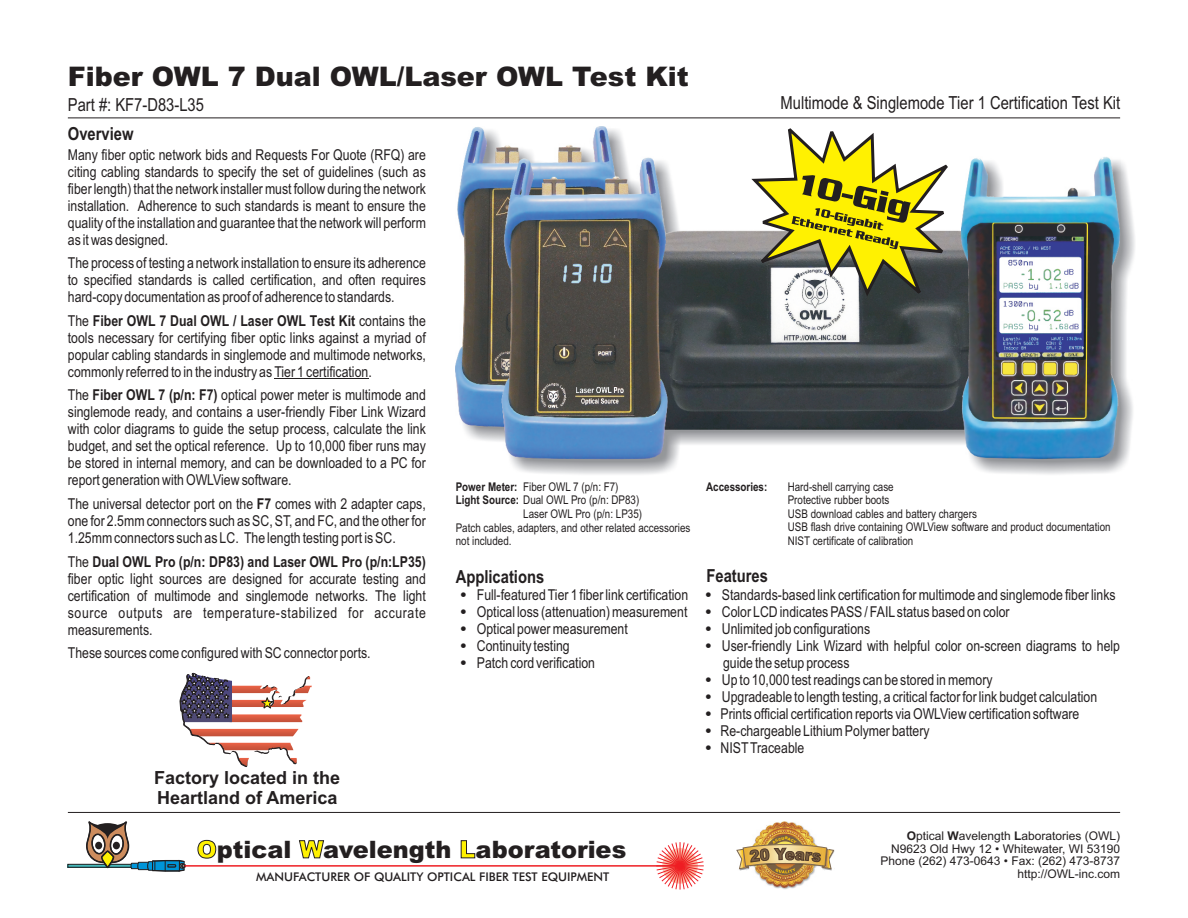
<style>
.page{position:relative;width:1188px;height:918px;background:#fff}
.page>*{position:absolute;margin:0;border:0;box-sizing:border-box;transform-origin:0 0}
.t1{font:900 27px "Arial";color:#231f20}
.t2{font:900 24px "Arial";color:#231f20}
.t3{font:700 18.15px/20.2px "Arial";color:#231f20}
.t4{font:18px "Arial Narrow";color:#231f20}
.t5{font:700 18px "Arial Narrow";color:#231f20}
.t6{font:15px/17px "Arial Narrow";color:#231f20;text-align:justify}
.t7{font:12px/13.6px "Arial Narrow";color:#231f20}
.t8{font:12px/12.8px "Arial";color:#231f20;text-align:right}
.t9{font:500 12px "Futura BT";color:#231f20}
.t10{font:700 12px "Arial Narrow";color:#231f20}
.s1{font-weight:700}
.s2{color:#fff101}
</style>
<div class="page">
<img style="left:511px;top:161px;width:624px;height:313px">
<img style="left:456px;top:127px;width:664px;height:333px">
<hr style="left:68px;top:118px;width:1052px;height:1px;background:#231f20">
<hr style="left:274px;top:378px;width:94px;height:1px;background:#231f20">
<hr style="left:68px;top:812px;width:1052px;height:1px;background:#231f20">
<div style="left:68px;top:864px;width:67px;height:3px;border:1px solid #231f20"></div>
<svg style="left:86px;top:821px;width:100px;height:50px"></svg>
<svg style="left:656px;top:842px;width:48px;height:48px"></svg>
<hr style="left:185px;top:865px;width:496px;height:2px;background:#ee1d23">
<img style="left:759px;top:822px;width:52px;height:66px">
<svg style="left:748px;top:117px;width:209px;height:186px"></svg>
<svg style="left:791px;top:175px;width:120px;height:74px;background:#c0b50f"></svg>
<svg style="left:180px;top:673px;width:130px;height:94px"></svg>
<img style="left:736px;top:835px;width:98px;height:40px">
<h1 class="t1" style="left:68px;top:66px;width:623px">Fiber OWL 7 Dual OWL/Laser OWL Test Kit</h1>
<p class="t4" style="left:68px;top:97px;width:138px">Part #: KF7-D83-L35</p>
<p class="t5" style="left:68px;top:127px;width:67px">Overview</p>
<p class="t6" style="left:68px;top:148px;width:360px">Many fiber optic network bids and Requests For Quote (RFQ) are citing cabling standards to specify the set of guidelines (such as fiber length) that the network installer must follow during the network installation. Adherence to such standards is meant to ensure the quality of the installation and guarantee that the network will perform as it was designed.</p>
<p class="t6" style="left:68px;top:256px;width:360px">The process of testing a network installation to ensure its adherence to specified standards is called certification, and often requires hard-copy documentation as proof of adherence to standards.</p>
<p class="t6" style="left:68px;top:314px;width:360px">The <span class="s1">Fiber OWL 7 Dual OWL / Laser OWL Test Kit</span> contains the tools necessary for certifying fiber optic links against a myriad of popular cabling standards in singlemode and multimode networks, commonly referred to in the industry as Tier 1 certification.</p>
<p class="t6" style="left:68px;top:388px;width:360px">The <span class="s1">Fiber OWL 7 (p/n: F7)</span> optical power meter is multimode and singlemode ready, and contains a user-friendly Fiber Link Wizard with color diagrams to guide the setup process, calculate the link budget, and set the optical reference. Up to 10,000 fiber runs may be stored in internal memory, and can be downloaded to a PC for report generation with OWLView software.</p>
<p class="t6" style="left:68px;top:497px;width:360px">The universal detector port on the <span class="s1">F7</span> comes with 2 adapter caps, one for 2.5mm connectors such as SC, ST, and FC, and the other for 1.25mm connectors such as LC. The length testing port is SC.</p>
<p class="t6" style="left:68px;top:554px;width:360px">The <span class="s1">Dual OWL Pro (p/n: DP83) and Laser OWL Pro (p/n:LP35) </span>fiber optic light sources are designed for accurate testing and certification of multimode and singlemode networks. The light source outputs are temperature-stabilized for accurate measurements.</p>
<p class="t6" style="left:68px;top:646px;width:304px">These sources come configured with SC connector ports.</p>
<p class="t7" style="left:456px;top:481px;width:164px"><span class="s1">Power Meter:</span> Fiber OWL 7 (p/n: F7)</p>
<p class="t7" style="left:456px;top:494px;width:185px"><span class="s1">Light Source:</span> Dual OWL Pro (p/n: DP83)</p>
<p class="t7" style="left:523px;top:508px;width:120px">Laser OWL Pro (p/n: LP35)</p>
<p class="t7" style="left:456px;top:522px;width:236px">Patch cables, adapters, and other related accessories</p>
<p class="t7" style="left:456px;top:535px;width:57px">not included.</p>
<p class="t5" style="left:456px;top:570px;width:90px">Applications</p>
<p class="t6" style="left:477px;top:588px;width:213px;text-align:left">Full-featured Tier 1 fiber link certification<br>Optical loss (attenuation) measurement<br>Optical power measurement<br>Continuity testing<br>Patch cord verification</p>
<p class="t3" style="left:154px;top:769px;width:188px">Factory located in the<br>Heartland of America</p>
<h2 class="t2" style="left:197px;top:841px;width:431px"><span class="s2">O</span>ptical <span class="s2">W</span>avelength <span class="s2">L</span>aboratories</h2>
<p class="t9" style="left:256px;top:872px;width:355px">MANUFACTURER OF QUALITY OPTICAL FIBER TEST EQUIPMENT</p>
<p class="t4" style="left:781px;top:96px;width:341px">Multimode &amp; Singlemode Tier 1 Certification Test Kit</p>
<p class="t10" style="left:706px;top:482px;width:63px">Accessories:</p>
<p class="t7" style="left:788px;top:481px;width:324px">Hard-shell carrying case<br>Protective rubber boots<br>USB download cables and battery chargers<br>USB flash drive containing OWLView software and product documentation NIST certificate of calibration</p>
<p class="t5" style="left:706px;top:569px;width:63px">Features</p>
<p class="t6" style="left:721px;top:588px;width:401px;text-align:left">Standards-based link certification for multimode and singlemode fiber links Color LCD indicates PASS / FAILstatus based on color<br>Unlimited job configurations<br>User-friendly Link Wizard with helpful color on-screen diagrams to help guide the setup process<br>Up to 10,000 test readings can be stored in memory<br>Upgradeable to length testing, a critical factor for link budget calculation Prints official certification reports via OWLView certification software Re-chargeable Lithium Polymer battery<br>NISTTraceable</p>
<p class="t8" style="left:880px;top:830px;width:241px"><span class="s1">O</span>ptical <span class="s1">W</span>avelength <span class="s1">L</span>aboratories (OWL)<br>N9623 Old Hwy 12 • Whitewater, WI 53190<br>Phone (262) 473-0643 • Fax: (262) 473-8737 http://OWL-inc.com</p>
</div>
